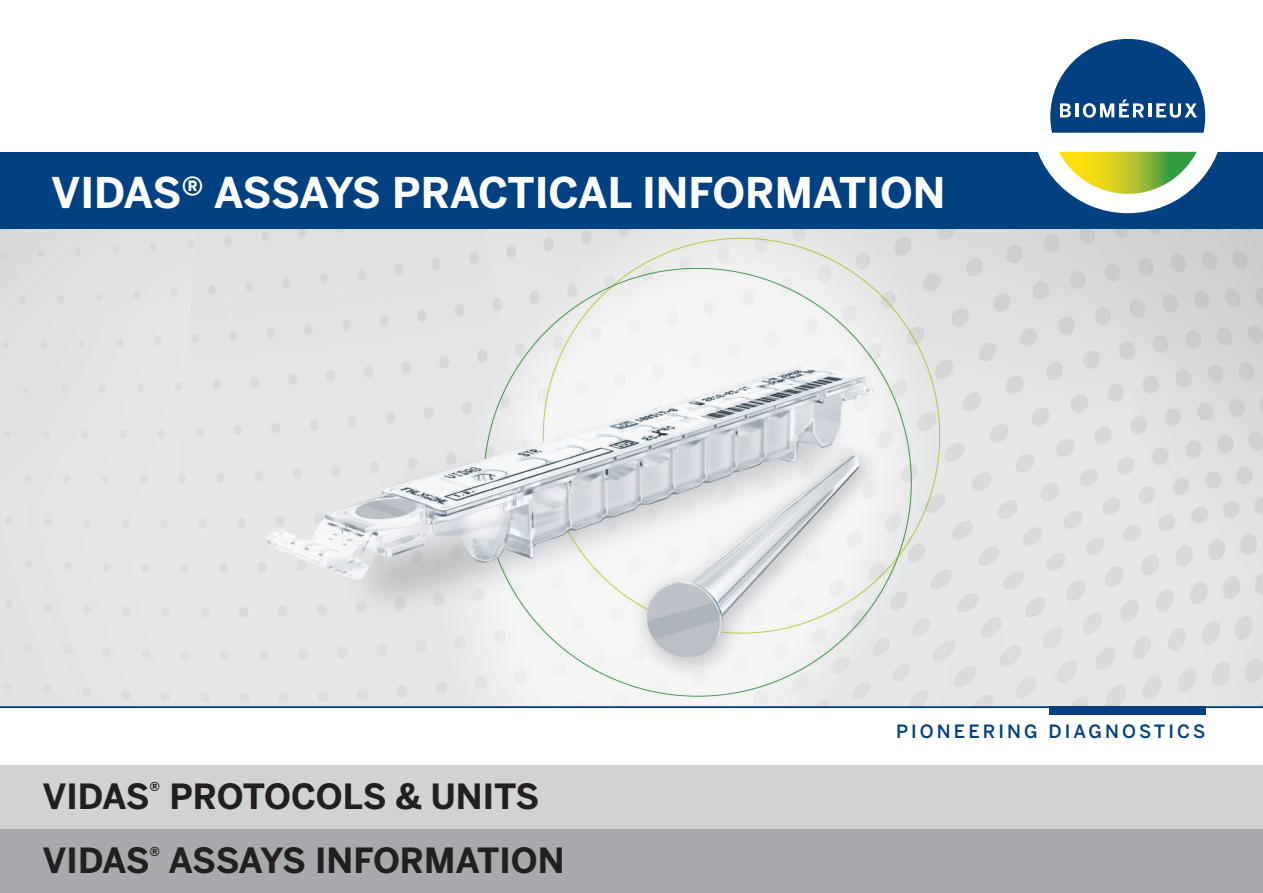
<style>
.page{position:relative;width:1263px;height:893px;background:#fff}
.page>*{position:absolute;margin:0;border:0;box-sizing:border-box;transform-origin:0 0}
.t1{font:700 42px "Benton Sans";color:#fff}
.t2{font:700 34.5px/64.8px "Benton Sans";color:#231f20}
.t3{font:500 18.15px "Benton Sans";letter-spacing:.17em;color:#014081}
</style>
<div class="page">
<div style="left:0;top:829px;width:1263px;height:64px;background:#a8a9ad"></div>
<div style="left:0;top:765px;width:1263px;height:64px;background:#d1d2d4"></div>
<img style="left:0;top:229px;width:1263px;height:477px">
<div style="left:0;top:152px;width:1263px;height:77px;background:#014081"></div>
<div style="left:1031px;top:20px;width:193px;height:193px;background:#fff;border-radius:50%"></div>
<svg style="left:1059px;top:152px;width:138px;height:42px"></svg>
<svg style="left:1050px;top:39px;width:155px;height:94px"></svg>
<hr style="left:0;top:706px;width:1263px;height:2px;background:#014081">
<div style="left:1049px;top:706px;width:156px;height:9px;background:#014081"></div>
<p class="t1" style="left:51px;top:166px;width:896px">VIDAS® ASSAYS PRACTICAL INFORMATION</p>
<p class="t2" style="left:43px;top:764px;width:523px">VIDAS<sup>®</sup> PROTOCOLS &amp; UNITS<br>VIDAS<sup>®</sup> ASSAYS INFORMATION</p>
<p class="t3" style="left:896px;top:720px;width:311px">PIONEERING DIAGNOSTICS</p>
</div>
